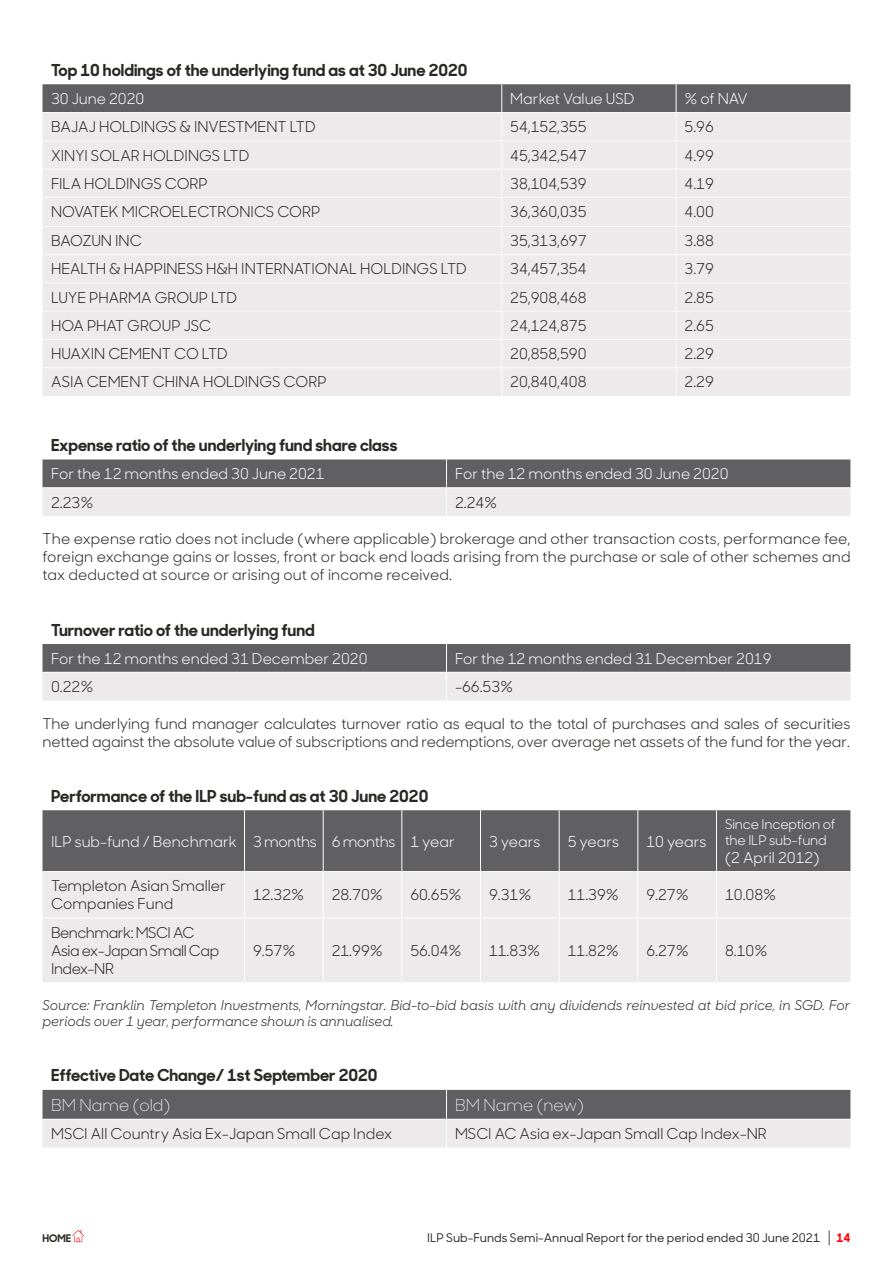
<style>
.page{position:relative;width:893px;height:1263px;background:#fff}
.page>*{position:absolute;margin:0;border:0;box-sizing:border-box;transform-origin:0 0}
.BODY_BOLD_11PT__K{font:700 16.5px "Sharp Sans Display No 1";color:#2a2824}
.BODY_BOLD_11PT__K-2{font:300 16.5px "Sharp Sans Display No 1";color:#fff}
.TABLE_REG_10PT__K{font:15px/18px "Sharp Sans Display No 1";color:#2a2824}
.TABLE_REG_10PT__KO{font:15px "Sharp Sans Display No 1";color:#fbfcfc}
.TABLE_REG_10PT__K-2{font:15px/18px "Sharp Sans Display No 1";letter-spacing:-.03em;color:#2a2824}
.TABLE_REG_10PT__K-3{font:15px "Sharp Sans Display No 1";color:#fbfcfc}
.t1{font:italic 13.5px/16.2px "Sharp Sans Display No 1";letter-spacing:-.005em;color:#2a2824}
.TABLE_REG_10PT__KO-2{font:13.5px/16.2px "Sharp Sans Display No 1";letter-spacing:-.01em;color:#fbfcfc}
.t2{font:500 12px "Sharp Sans Display No 1";color:#2a2824}
.t3{font:700 12px "Sharp Sans Display No 1";color:#ff0008}
.t4{font:700 10.5px "Sharp Sans Display No 1";color:#2a2824}
</style>
<div class="page">
<svg style="left:829px;top:1230px;width:1px;height:15px"></svg>
<svg style="left:72px;top:1230px;width:12px;height:12px"></svg>
<svg style="left:43px;top:84px;width:807px;height:312px;background:#dfdedf"></svg>
<hr style="left:43px;top:367px;width:459px;height:1px;background:#fbfcfc">
<hr style="left:502px;top:367px;width:174px;height:1px;background:#fbfcfc">
<hr style="left:676px;top:367px;width:174px;height:1px;background:#fbfcfc">
<svg style="left:43px;top:459px;width:807px;height:57px;background:#a8a7a9"></svg>
<svg style="left:43px;top:644px;width:807px;height:56px;background:#a6a5a7"></svg>
<svg style="left:43px;top:1090px;width:807px;height:57px;background:#a5a4a6"></svg>
<div style="left:43px;top:810px;width:807px;height:61px;background:#605f62"></div>
<div style="left:43px;top:872px;width:807px;height:110px;background:#eceaeb"></div>
<hr style="left:43px;top:917px;width:201px;height:1px;background:#fff">
<hr style="left:244px;top:917px;width:79px;height:1px;background:#fff">
<hr style="left:323px;top:917px;width:79px;height:1px;background:#fff">
<hr style="left:402px;top:917px;width:78px;height:1px;background:#fff">
<hr style="left:480px;top:917px;width:79px;height:1px;background:#fff">
<hr style="left:559px;top:917px;width:79px;height:1px;background:#fff">
<hr style="left:638px;top:917px;width:78px;height:1px;background:#fff">
<hr style="left:716px;top:917px;width:134px;height:1px;background:#fff">
<hr style="left:244px;top:810px;width:1px;height:61px;background:#fff">
<hr style="left:323px;top:810px;width:1px;height:61px;background:#fff">
<hr style="left:401px;top:810px;width:1px;height:61px;background:#fff">
<hr style="left:480px;top:810px;width:1px;height:61px;background:#fff">
<hr style="left:559px;top:810px;width:1px;height:61px;background:#fff">
<hr style="left:637px;top:810px;width:1px;height:61px;background:#fff">
<hr style="left:716px;top:810px;width:1px;height:61px;background:#fff">
<hr style="left:244px;top:872px;width:1px;height:45px;background:#fff">
<hr style="left:323px;top:872px;width:1px;height:45px;background:#fff">
<hr style="left:401px;top:872px;width:1px;height:45px;background:#fff">
<hr style="left:480px;top:872px;width:1px;height:45px;background:#fff">
<hr style="left:559px;top:872px;width:1px;height:45px;background:#fff">
<hr style="left:637px;top:872px;width:1px;height:45px;background:#fff">
<hr style="left:716px;top:872px;width:1px;height:45px;background:#fff">
<hr style="left:244px;top:918px;width:1px;height:64px;background:#fff">
<hr style="left:323px;top:918px;width:1px;height:64px;background:#fff">
<hr style="left:401px;top:918px;width:1px;height:64px;background:#fff">
<hr style="left:480px;top:918px;width:1px;height:64px;background:#fff">
<hr style="left:559px;top:918px;width:1px;height:64px;background:#fff">
<hr style="left:637px;top:918px;width:1px;height:64px;background:#fff">
<hr style="left:716px;top:918px;width:1px;height:64px;background:#fff">
<p class="BODY_BOLD_11PT__K" style="left:51px;top:56px;width:418px">Top 10 holdings of the underlying fund as at 30 June 2020</p>
<p class="TABLE_REG_10PT__K-3" style="left:51px;top:87px;width:95px">30 June 2020</p>
<p class="TABLE_REG_10PT__KO" style="left:510px;top:87px;width:126px">Market Value USD</p>
<p class="TABLE_REG_10PT__KO" style="left:685px;top:87px;width:65px">% of NAV</p>
<p class="TABLE_REG_10PT__K" style="left:51px;top:117px;width:266px">BAJAJ HOLDINGS &amp; INVESTMENT LTD</p>
<p class="TABLE_REG_10PT__K" style="left:510px;top:117px;width:78px">54,152,355</p>
<p class="TABLE_REG_10PT__K" style="left:685px;top:117px;width:31px">5.96</p>
<p class="TABLE_REG_10PT__K" style="left:51px;top:145px;width:200px">XINYI SOLAR HOLDINGS LTD</p>
<p class="TABLE_REG_10PT__K" style="left:510px;top:145px;width:78px">45,342,547</p>
<p class="TABLE_REG_10PT__K" style="left:685px;top:145px;width:31px">4.99</p>
<p class="TABLE_REG_10PT__K" style="left:51px;top:173px;width:158px">FILA HOLDINGS CORP</p>
<p class="TABLE_REG_10PT__K" style="left:510px;top:173px;width:78px">38,104,539</p>
<p class="TABLE_REG_10PT__K" style="left:685px;top:173px;width:31px">4.19</p>
<p class="TABLE_REG_10PT__K" style="left:51px;top:202px;width:271px">NOVATEK MICROELECTRONICS CORP</p>
<p class="TABLE_REG_10PT__K" style="left:510px;top:202px;width:78px">36,360,035</p>
<p class="TABLE_REG_10PT__K" style="left:685px;top:202px;width:31px">4.00</p>
<p class="TABLE_REG_10PT__K" style="left:51px;top:231px;width:92px">BAOZUN INC</p>
<p class="TABLE_REG_10PT__K" style="left:510px;top:231px;width:78px">35,313,697</p>
<p class="TABLE_REG_10PT__K" style="left:685px;top:231px;width:31px">3.88</p>
<p class="TABLE_REG_10PT__K" style="left:51px;top:259px;width:417px">HEALTH &amp; HAPPINESS H&amp;H INTERNATIONAL HOLDINGS LTD</p>
<p class="TABLE_REG_10PT__K" style="left:510px;top:259px;width:78px">34,457,354</p>
<p class="TABLE_REG_10PT__K" style="left:685px;top:259px;width:31px">3.79</p>
<p class="TABLE_REG_10PT__K" style="left:51px;top:287px;width:188px">LUYE PHARMA GROUP LTD</p>
<p class="TABLE_REG_10PT__K" style="left:510px;top:287px;width:78px">25,908,468</p>
<p class="TABLE_REG_10PT__K" style="left:685px;top:287px;width:31px">2.85</p>
<p class="TABLE_REG_10PT__K" style="left:51px;top:315px;width:162px">HOA PHAT GROUP JSC</p>
<p class="TABLE_REG_10PT__K" style="left:510px;top:315px;width:78px">24,124,875</p>
<p class="TABLE_REG_10PT__K" style="left:685px;top:315px;width:31px">2.65</p>
<p class="TABLE_REG_10PT__K" style="left:51px;top:344px;width:178px">HUAXIN CEMENT CO LTD</p>
<p class="TABLE_REG_10PT__K" style="left:510px;top:344px;width:78px">20,858,590</p>
<p class="TABLE_REG_10PT__K" style="left:685px;top:344px;width:31px">2.29</p>
<p class="TABLE_REG_10PT__K" style="left:51px;top:372px;width:277px">ASIA CEMENT CHINA HOLDINGS CORP</p>
<p class="TABLE_REG_10PT__K" style="left:510px;top:372px;width:78px">20,840,408</p>
<p class="TABLE_REG_10PT__K" style="left:685px;top:372px;width:31px">2.29</p>
<p class="BODY_BOLD_11PT__K" style="left:51px;top:431px;width:348px">Expense ratio of the underlying fund share class</p>
<p class="TABLE_REG_10PT__KO" style="left:51px;top:462px;width:275px">For the 12 months ended 30 June 2021</p>
<p class="TABLE_REG_10PT__KO" style="left:455px;top:462px;width:275px">For the 12 months ended 30 June 2020</p>
<p class="TABLE_REG_10PT__K" style="left:51px;top:492px;width:44px">2.23%</p>
<p class="TABLE_REG_10PT__K" style="left:455px;top:492px;width:44px">2.24%</p>
<p class="TABLE_REG_10PT__K" style="left:43px;top:529px;width:809px;text-align:justify">The expense ratio does not include (where applicable) brokerage and other transaction costs, performance fee, foreign exchange gains or losses, front or back end loads arising from the purchase or sale of other schemes and tax deducted at source or arising out of income received.</p>
<p class="BODY_BOLD_11PT__K" style="left:51px;top:616px;width:265px">Turnover ratio of the underlying fund</p>
<p class="TABLE_REG_10PT__KO" style="left:51px;top:646px;width:318px">For the 12 months ended 31 December 2020</p>
<p class="TABLE_REG_10PT__KO" style="left:455px;top:646px;width:318px">For the 12 months ended 31 December 2019</p>
<p class="TABLE_REG_10PT__K" style="left:51px;top:676px;width:44px">0.22%</p>
<p class="TABLE_REG_10PT__K" style="left:455px;top:676px;width:60px">-66.53%</p>
<p class="TABLE_REG_10PT__K" style="left:43px;top:713px;width:809px">The underlying fund manager calculates turnover ratio as equal to the total of purchases and sales of securities netted against the absolute value of subscriptions and redemptions, over average net assets of the fund for the year.</p>
<p class="BODY_BOLD_11PT__K" style="left:51px;top:782px;width:379px">Performance of the ILP sub-fund as at 30 June 2020</p>
<p class="TABLE_REG_10PT__KO" style="left:51px;top:829px;width:187px">ILP sub-fund / Benchmark</p>
<p class="TABLE_REG_10PT__KO" style="left:253px;top:829px;width:65px">3 months</p>
<p class="TABLE_REG_10PT__KO" style="left:332px;top:829px;width:65px">6 months</p>
<p class="TABLE_REG_10PT__KO" style="left:410px;top:829px;width:46px">1 year</p>
<p class="TABLE_REG_10PT__KO" style="left:489px;top:829px;width:53px">3 years</p>
<p class="TABLE_REG_10PT__KO" style="left:568px;top:829px;width:53px">5 years</p>
<p class="TABLE_REG_10PT__KO" style="left:646px;top:829px;width:62px">10 years</p>
<p class="TABLE_REG_10PT__KO-2" style="left:725px;top:815px;width:112px">Since Inception of the ILP sub-fund</p>
<p class="TABLE_REG_10PT__KO" style="left:725px;top:846px;width:96px">(2 April 2012)</p>
<p class="TABLE_REG_10PT__K" style="left:51px;top:876px;width:176px">Templeton Asian Smaller<br>Companies Fund</p>
<p class="TABLE_REG_10PT__K" style="left:253px;top:885px;width:53px">12.32%</p>
<p class="TABLE_REG_10PT__K" style="left:332px;top:885px;width:53px">28.70%</p>
<p class="TABLE_REG_10PT__K" style="left:410px;top:885px;width:53px">60.65%</p>
<p class="TABLE_REG_10PT__K" style="left:489px;top:885px;width:44px">9.31%</p>
<p class="TABLE_REG_10PT__K" style="left:568px;top:885px;width:53px">11.39%</p>
<p class="TABLE_REG_10PT__K" style="left:646px;top:885px;width:44px">9.27%</p>
<p class="TABLE_REG_10PT__K" style="left:725px;top:885px;width:53px">10.08%</p>
<p class="TABLE_REG_10PT__K-2" style="left:51px;top:922px;width:170px">Benchmark: MSCI AC<br>Asia ex-Japan Small Cap<br>Index-NR</p>
<p class="TABLE_REG_10PT__K" style="left:253px;top:940px;width:44px">9.57%</p>
<p class="TABLE_REG_10PT__K" style="left:332px;top:940px;width:53px">21.99%</p>
<p class="TABLE_REG_10PT__K" style="left:410px;top:940px;width:53px">56.04%</p>
<p class="TABLE_REG_10PT__K" style="left:489px;top:940px;width:53px">11.83%</p>
<p class="TABLE_REG_10PT__K" style="left:568px;top:940px;width:53px">11.82%</p>
<p class="TABLE_REG_10PT__K" style="left:646px;top:940px;width:44px">6.27%</p>
<p class="TABLE_REG_10PT__K" style="left:725px;top:940px;width:44px">8.10%</p>
<p class="t1" style="left:43px;top:997px;width:809px">Source: Franklin Templeton Investments, Morningstar. Bid-to-bid basis with any dividends reinvested at bid price, in SGD. For periods over 1 year, performance shown is annualised.</p>
<p class="BODY_BOLD_11PT__K" style="left:51px;top:1062px;width:328px">Effective Date Change/ 1st September 2020</p>
<p class="BODY_BOLD_11PT__K-2" style="left:51px;top:1092px;width:121px">BM Name (old)</p>
<p class="BODY_BOLD_11PT__K-2" style="left:455px;top:1092px;width:130px">BM Name (new)</p>
<p class="TABLE_REG_10PT__K" style="left:51px;top:1123px;width:343px">MSCI All Country Asia Ex-Japan Small Cap Index</p>
<p class="TABLE_REG_10PT__K" style="left:455px;top:1123px;width:313px">MSCI AC Asia ex-Japan Small Cap Index-NR</p>
<p class="t4" style="left:43px;top:1230px;width:30px">HOME</p>
<p class="t2" style="left:427px;top:1229px;width:394px">ILP Sub-Funds Semi-Annual Report for the period ended 30 June 2021</p>
<p class="t3" style="left:836px;top:1228px;width:16px">14</p>
</div>
